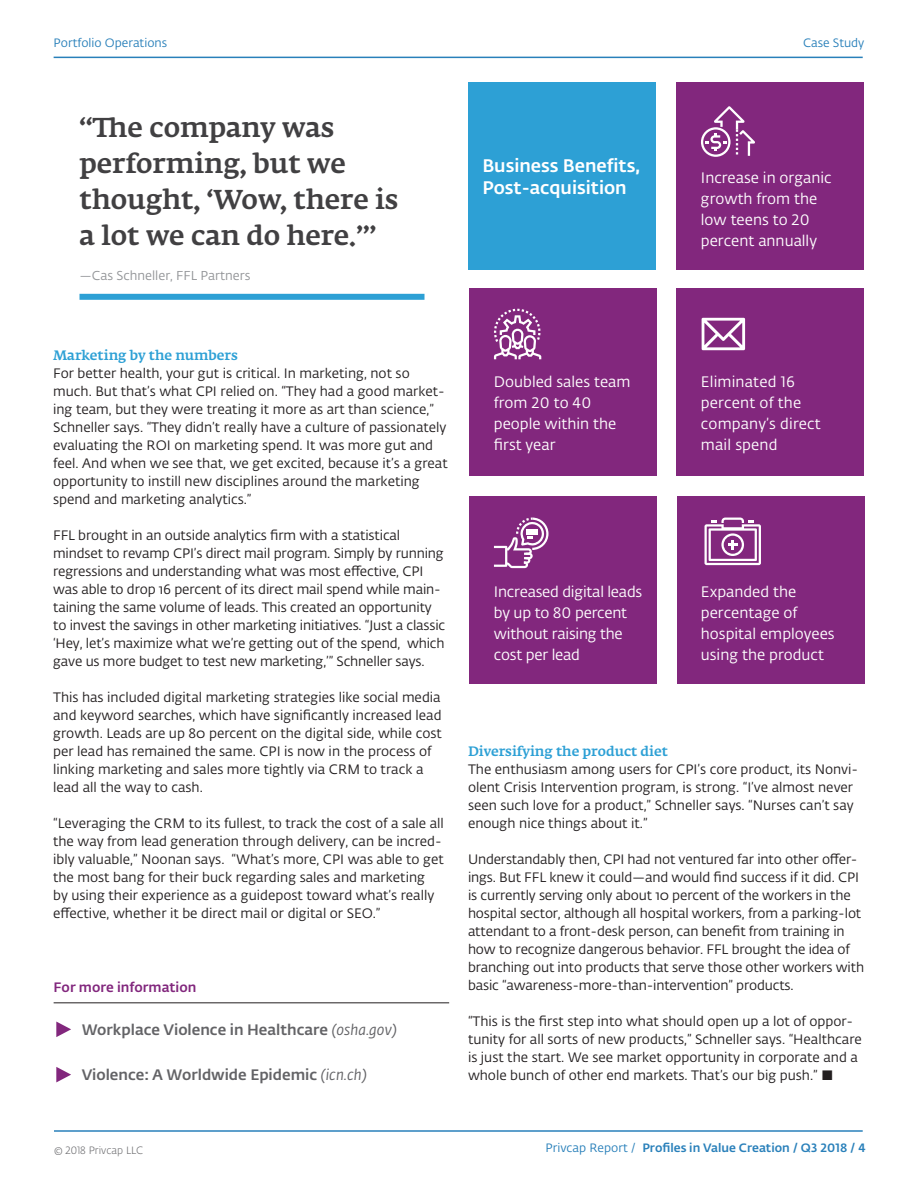
<style>
.page{position:relative;width:918px;height:1188px;background:#fff}
.page>*{position:absolute;margin:0;border:0;box-sizing:border-box;transform-origin:0 0}
.t1{font:500 27px/36px "Fedra Serif A Std";color:#414042}
.Quote_Identification{font:500 18px/21.6px "Fedra Sans Alt Pro";color:#fff}
.t2{font:15px/21px "Fedra Sans Alt Pro";color:#fff}
.t3{font:500 15px "Fedra Sans Alt Pro";color:#636366}
.BodyCopy_ParaIndent{font:13.5px/18px "Fedra Sans Alt Pro";color:#231f20}
.BodyCopy_ParaIndent-2{font:500 13.5px "Fedra Serif A Std";color:#2da0d5}
.Quote_Identification-2{font:500 13.5px "Fedra Sans Alt Pro";color:#82277d}
.Quote_Identification-3{font:12.75px "Fedra Sans Alt Pro";color:#939598}
.BodyCopy_ParaIndent-3{font:500 12px "Fedra Sans Alt Pro";color:#2980ba}
.t4{font:12px "Fedra Sans Alt Pro";color:#2980ba}
.t5{font:300 10.5px "Fedra Sans Alt Pro";color:#636366}
.s1{font-weight:400;font-style:italic}
.s2{font-weight:400}
</style>
<div class="page">
<hr style="left:54px;top:57px;width:809px;height:1px;background:#2980ba">
<hr style="left:54px;top:1130px;width:809px;height:2px;background:#2980ba">
<div style="left:468px;top:82px;width:188px;height:188px;background:#2da0d5"></div>
<div style="left:469px;top:288px;width:188px;height:188px;background:#82277d"></div>
<svg style="left:494px;top:309px;width:47px;height:50px"></svg>
<div style="left:676px;top:82px;width:188px;height:188px;background:#82277d"></div>
<svg style="left:701px;top:106px;width:54px;height:51px"></svg>
<div style="left:676px;top:288px;width:188px;height:188px;background:#82277d"></div>
<svg style="left:702px;top:318px;width:43px;height:32px"></svg>
<div style="left:469px;top:496px;width:188px;height:188px;background:#82277d"></div>
<svg style="left:494px;top:518px;width:55px;height:50px"></svg>
<div style="left:677px;top:496px;width:187px;height:188px;background:#82277d"></div>
<svg style="left:705px;top:518px;width:56px;height:47px"></svg>
<svg style="left:56px;top:1022px;width:15px;height:15px"></svg>
<svg style="left:56px;top:1067px;width:15px;height:15px"></svg>
<hr style="left:54px;top:1002px;width:395px;height:1px;background:#231f20">
<div style="left:80px;top:294px;width:344px;height:6px;background:#2da0d5"></div>
<p class="t4" style="left:54px;top:34px;width:115px">Portfolio Operations</p>
<p class="t4" style="left:803px;top:34px;width:63px">Case Study</p>
<p class="t1" style="left:80px;top:111px;width:320px">“The company was performing, but we thought, ‘Wow, there is a lot we can do here.’”</p>
<p class="Quote_Identification-3" style="left:80px;top:267px;width:172px">—Cas Schneller, FFL Partners</p>
<p class="Quote_Identification" style="left:482px;top:154px;width:159px">Business Benefits,<br>Post-acquisition</p>
<p class="t2" style="left:701px;top:167px;width:132px">Increase in organic growth from the low teens to 20 percent annually</p>
<p class="BodyCopy_ParaIndent-2" style="left:53px;top:346px;width:186px">Marketing by the numbers</p>
<p class="BodyCopy_ParaIndent" style="left:53px;top:364px;width:396px">For better health, your gut is critical. In marketing, not so much. But that’s what CPI relied on. “They had a good market&shy;ing team, but they were treating it more as art than science,” Schneller says. “They didn’t really have a culture of passionately evaluating the ROI on marketing spend. It was more gut and feel. And when we see that, we get excited, because it’s a great opportunity to instill new disciplines around the marketing spend and marketing analytics.”</p>
<p class="BodyCopy_ParaIndent" style="left:53px;top:526px;width:394px">FFL brought in an outside analytics firm with a statistical mindset to revamp CPI’s direct mail program. Simply by running regressions and understanding what was most effective, CPI was able to drop 16 percent of its direct mail spend while main&shy;taining the same volume of leads. This created an opportunity to invest the savings in other marketing initiatives. “Just a classic ‘Hey, let’s maximize what we’re getting out of the spend, which gave us more budget to test new marketing,’” Schneller says.</p>
<p class="BodyCopy_ParaIndent" style="left:53px;top:688px;width:390px">This has included digital marketing strategies like social media and keyword searches, which have significantly increased lead growth. Leads are up 80 percent on the digital side, while cost per lead has remained the same. CPI is now in the process of linking marketing and sales more tightly via CRM to track a lead all the way to cash.</p>
<p class="BodyCopy_ParaIndent" style="left:53px;top:814px;width:392px">“Leveraging the CRM to its fullest, to track the cost of a sale all the way from lead generation through delivery, can be incred&shy;ibly valuable,” Noonan says. “What’s more, CPI was able to get the most bang for their buck regarding sales and marketing<br>by using their experience as a guidepost toward what’s really effective, whether it be direct mail or digital or SEO.”</p>
<p class="Quote_Identification-2" style="left:54px;top:977px;width:144px">For more information</p>
<p class="t3" style="left:82px;top:1018px;width:317px">Workplace Violence in Healthcare <span class="s1">(osha.gov)</span></p>
<p class="t3" style="left:82px;top:1064px;width:287px">Violence: A Worldwide Epidemic <span class="s1">(icn.ch)</span></p>
<p class="t2" style="left:494px;top:371px;width:138px">Doubled sales team from 20 to 40 people within the first year</p>
<p class="t2" style="left:701px;top:371px;width:121px">Eliminated 16 percent of the company’s direct mail spend</p>
<p class="t2" style="left:494px;top:581px;width:150px">Increased digital leads by up to 80 percent without raising the cost per lead</p>
<p class="t2" style="left:701px;top:581px;width:135px">Expanded the percentage of hospital employees using the product</p>
<p class="BodyCopy_ParaIndent-2" style="left:468px;top:742px;width:202px">Diversifying the product diet</p>
<p class="BodyCopy_ParaIndent" style="left:468px;top:760px;width:392px">The enthusiasm among users for CPI’s core product, its Nonvi&shy;olent Crisis Intervention program, is strong. “I’ve almost never seen such love for a product,” Schneller says. “Nurses can’t say enough nice things about it.”</p>
<p class="BodyCopy_ParaIndent" style="left:468px;top:850px;width:398px">Understandably then, CPI had not ventured far into other offer&shy;ings. But FFL knew it could—and would find success if it did. CPI is currently serving only about 10 percent of the workers in the hospital sector, although all hospital workers, from a parking-lot attendant to a front-desk person, can benefit from training in how to recognize dangerous behavior. FFL brought the idea of branching out into products that serve those other workers with basic “awareness-more-than-intervention” products.</p>
<p class="BodyCopy_ParaIndent" style="left:468px;top:1012px;width:395px">“This is the first step into what should open up a lot of oppor&shy;tunity for all sorts of new products,” Schneller says. “Healthcare is just the start. We see market opportunity in corporate and a whole bunch of other end markets. That’s our big push.” ■</p>
<p class="t5" style="left:54px;top:1143px;width:91px">© 2018 Privcap LLC</p>
<p class="BodyCopy_ParaIndent-3" style="left:546px;top:1139px;width:322px"><span class="s2">Privcap Report /</span> Profiles in Value Creation / Q3 2018 / 4</p>
</div>
